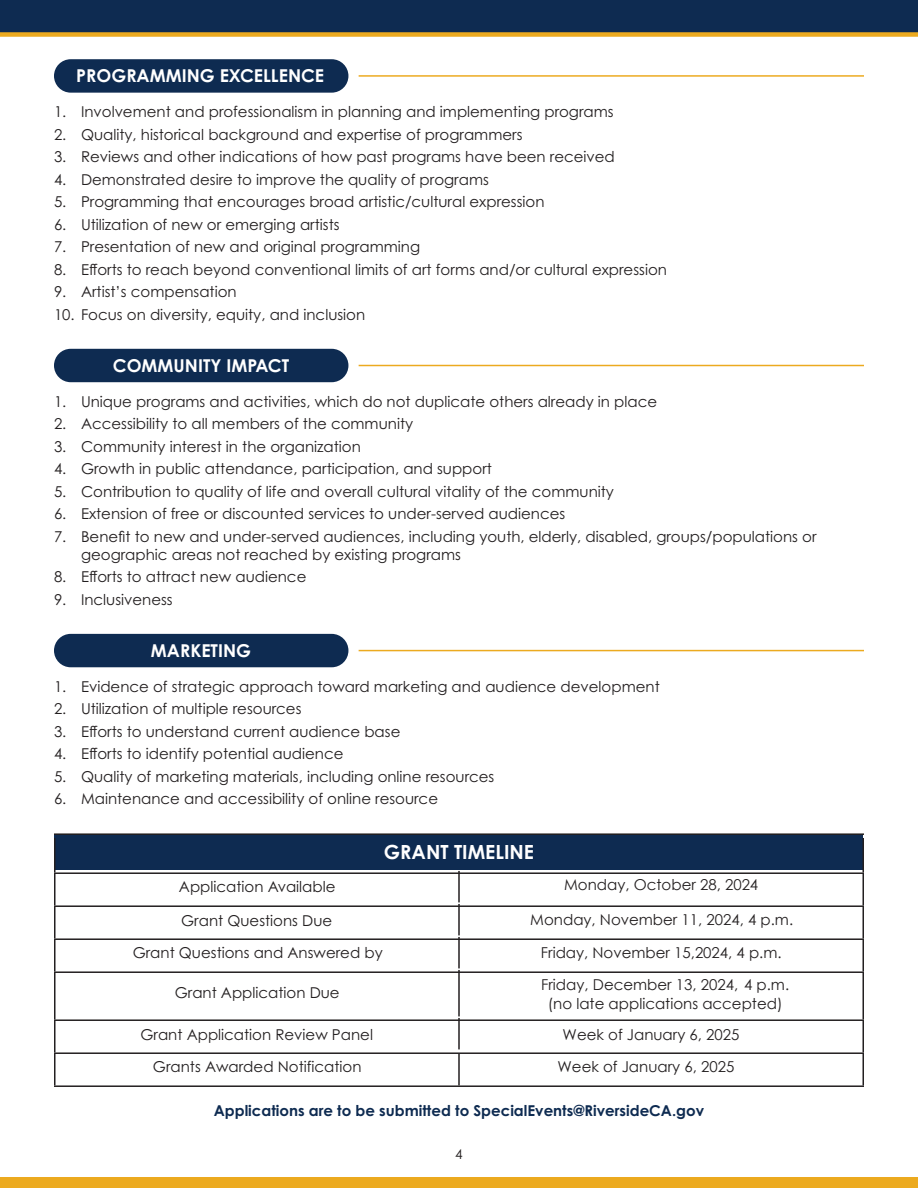
<style>
.page{position:relative;width:918px;height:1188px;background:#fff}
.page>*{position:absolute;margin:0;border:0;box-sizing:border-box;transform-origin:0 0}
.t1{font:700 19.5px "Century Gothic Pro";color:#fff}
.t2{font:700 17.7px "Century Gothic Pro";color:#fff}
.t3{font:15px/18px "Century Gothic Pro";color:#231f20}
.t4{font:15px/18.6px "Century Gothic";color:#231f20;text-align:center}
.t5{font:700 15px "Century Gothic Pro";color:#0e2b51}
.t6{font:13.5px "Century Gothic Pro";color:#231f20}
</style>
<div class="page">
<svg style="left:0;top:0;width:918px;height:37px;background:#2a3b4c"></svg>
<div style="left:0;top:1177px;width:918px;height:11px;background:#ecaa1f"></div>
<div style="left:54px;top:59px;width:294px;height:34px;background:#0e2b51;border-radius:17px"></div>
<hr style="left:359px;top:75px;width:505px;height:2px;background:#ecaa1f">
<div style="left:54px;top:349px;width:294px;height:33px;background:#0e2b51;border-radius:17px"></div>
<hr style="left:359px;top:365px;width:505px;height:1px;background:#ecaa1f">
<div style="left:54px;top:634px;width:294px;height:33px;background:#0e2b51;border-radius:17px"></div>
<hr style="left:359px;top:650px;width:505px;height:1px;background:#ecaa1f">
<div style="left:55px;top:834px;width:808px;height:36px;background:#0e2b51"></div>
<hr style="left:54px;top:833px;width:405px;height:2px;background:#231f20">
<hr style="left:54px;top:838px;width:2px;height:34px;background:#231f20">
<hr style="left:459px;top:833px;width:405px;height:2px;background:#231f20">
<hr style="left:862px;top:838px;width:2px;height:34px;background:#231f20">
<hr style="left:54px;top:872px;width:405px;height:2px;background:#231f20">
<hr style="left:54px;top:874px;width:2px;height:31px;background:#231f20">
<hr style="left:459px;top:872px;width:405px;height:2px;background:#231f20">
<hr style="left:458px;top:871px;width:2px;height:31px;background:#231f20">
<hr style="left:862px;top:874px;width:2px;height:31px;background:#231f20">
<hr style="left:54px;top:905px;width:405px;height:2px;background:#231f20">
<hr style="left:54px;top:907px;width:2px;height:31px;background:#231f20">
<hr style="left:459px;top:905px;width:405px;height:2px;background:#231f20">
<hr style="left:458px;top:904px;width:2px;height:31px;background:#231f20">
<hr style="left:862px;top:907px;width:2px;height:31px;background:#231f20">
<hr style="left:54px;top:938px;width:405px;height:2px;background:#231f20">
<hr style="left:54px;top:940px;width:2px;height:31px;background:#231f20">
<hr style="left:459px;top:938px;width:405px;height:2px;background:#231f20">
<hr style="left:458px;top:937px;width:2px;height:31px;background:#231f20">
<hr style="left:862px;top:940px;width:2px;height:31px;background:#231f20">
<hr style="left:54px;top:971px;width:405px;height:2px;background:#231f20">
<hr style="left:54px;top:973px;width:2px;height:46px;background:#231f20">
<hr style="left:459px;top:971px;width:405px;height:2px;background:#231f20">
<hr style="left:458px;top:970px;width:2px;height:46px;background:#231f20">
<hr style="left:862px;top:973px;width:2px;height:46px;background:#231f20">
<hr style="left:54px;top:1019px;width:405px;height:2px;background:#231f20">
<hr style="left:54px;top:1021px;width:2px;height:31px;background:#231f20">
<hr style="left:459px;top:1019px;width:405px;height:2px;background:#231f20">
<hr style="left:458px;top:1018px;width:2px;height:31px;background:#231f20">
<hr style="left:862px;top:1021px;width:2px;height:31px;background:#231f20">
<hr style="left:54px;top:1052px;width:405px;height:2px;background:#231f20">
<hr style="left:54px;top:1054px;width:2px;height:31px;background:#231f20">
<hr style="left:459px;top:1052px;width:405px;height:2px;background:#231f20">
<hr style="left:458px;top:1054px;width:2px;height:31px;background:#231f20">
<hr style="left:862px;top:1054px;width:2px;height:31px;background:#231f20">
<hr style="left:54px;top:1085px;width:405px;height:2px;background:#231f20">
<hr style="left:459px;top:1085px;width:405px;height:2px;background:#231f20">
<p class="t2" style="left:76px;top:65px;width:249px">PROGRAMMING EXCELLENCE</p>
<p class="t3" style="left:54px;top:103px;width:561px">1. Involvement and professionalism in planning and implementing programs</p>
<p class="t3" style="left:54px;top:125px;width:470px">2. Quality, historical background and expertise of programmers</p>
<p class="t3" style="left:54px;top:148px;width:562px">3. Reviews and other indications of how past programs have been received</p>
<p class="t3" style="left:54px;top:170px;width:436px">4. Demonstrated desire to improve the quality of programs</p>
<p class="t3" style="left:54px;top:193px;width:492px">5. Programming that encourages broad artistic/cultural expression</p>
<p class="t3" style="left:54px;top:215px;width:287px">6. Utilization of new or emerging artists</p>
<p class="t3" style="left:54px;top:238px;width:368px">7. Presentation of new and original programming</p>
<p class="t3" style="left:54px;top:260px;width:615px">8. Efforts to reach beyond conventional limits of art forms and/or cultural expression</p>
<p class="t3" style="left:54px;top:283px;width:184px">9. Artist’s compensation</p>
<p class="t3" style="left:54px;top:305px;width:313px">10. Focus on diversity, equity, and inclusion</p>
<p class="t2" style="left:113px;top:355px;width:178px">COMMUNITY IMPACT</p>
<p class="t3" style="left:54px;top:392px;width:605px">1. Unique programs and activities, which do not duplicate others already in place</p>
<p class="t3" style="left:54px;top:415px;width:361px">2. Accessibility to all members of the community</p>
<p class="t3" style="left:54px;top:437px;width:308px">3. Community interest in the organization</p>
<p class="t3" style="left:54px;top:460px;width:439px">4. Growth in public attendance, participation, and support</p>
<p class="t3" style="left:54px;top:482px;width:561px">5. Contribution to quality of life and overall cultural vitality of the community</p>
<p class="t3" style="left:54px;top:505px;width:513px">6. Extension of free or discounted services to under-served audiences</p>
<p class="t3" style="left:81px;top:527px;width:737px;text-indent:-27px">7. Benefit to new and under-served audiences, including youth, elderly, disabled, groups/populations or geographic areas not reached by existing programs</p>
<p class="t3" style="left:54px;top:568px;width:254px">8. Efforts to attract new audience</p>
<p class="t3" style="left:54px;top:590px;width:120px">9. Inclusiveness</p>
<p class="t2" style="left:151px;top:640px;width:102px">MARKETING</p>
<p class="t3" style="left:54px;top:677px;width:607px">1. Evidence of strategic approach toward marketing and audience development</p>
<p class="t3" style="left:54px;top:700px;width:249px">2. Utilization of multiple resources</p>
<p class="t3" style="left:54px;top:722px;width:348px">3. Efforts to understand current audience base</p>
<p class="t3" style="left:54px;top:745px;width:291px">4. Efforts to identify potential audience</p>
<p class="t3" style="left:54px;top:767px;width:442px">5. Quality of marketing materials, including online resources</p>
<p class="t3" style="left:54px;top:790px;width:386px">6. Maintenance and accessibility of online resource</p>
<p class="t1" style="left:384px;top:840px;width:152px">GRANT TIMELINE</p>
<p class="t3" style="left:179px;top:878px;width:158px">Application Available</p>
<p class="t4" style="left:564px;top:875px;width:196px">Monday, October 28, 2024</p>
<p class="t3" style="left:181px;top:911px;width:153px">Grant Questions Due</p>
<p class="t4" style="left:530px;top:910px;width:264px">Monday, November 11, 2024, 4 p.m.</p>
<p class="t3" style="left:133px;top:944px;width:252px">Grant Questions and Answered by</p>
<p class="t4" style="left:541px;top:944px;width:242px">Friday, November 15,2024, 4 p.m.</p>
<p class="t3" style="left:175px;top:984px;width:166px">Grant Application Due</p>
<p class="t4" style="left:541px;top:975px;width:249px">Friday, December 13, 2024, 4 p.m. (no late applications accepted)</p>
<p class="t3" style="left:140px;top:1025px;width:234px">Grant Application Review Panel</p>
<p class="t4" style="left:563px;top:1025px;width:178px">Week of January 6, 2025</p>
<p class="t3" style="left:153px;top:1057px;width:210px">Grants Awarded Notification</p>
<p class="t4" style="left:558px;top:1057px;width:178px">Week of January 6, 2025</p>
<p class="t5" style="left:214px;top:1101px;width:492px">Applications are to be submitted to SpecialEvents@RiversideCA.gov</p>
<p class="t6" style="left:455px;top:1146px;width:9px">4</p>
</div>
